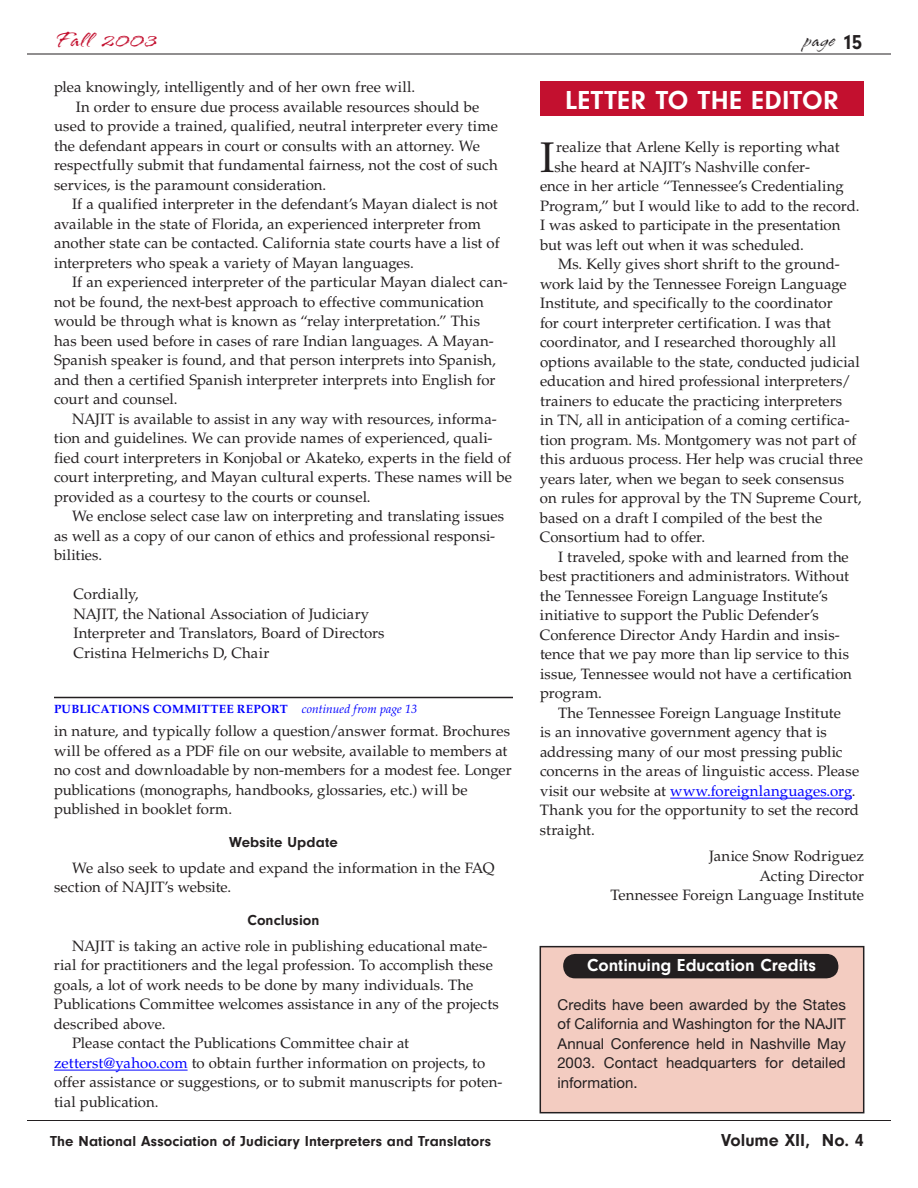
<style>
.page{position:relative;width:918px;height:1188px;background:#fff}
.page>*{position:absolute;margin:0;border:0;box-sizing:border-box;transform-origin:0 0}
.t1{font:42.9px "Palatino";color:#231f20}
.t2{font:700 27px "Neuzeit Gro T";letter-spacing:.015em;color:#fff}
.t3{font:24px "Arid ITC";letter-spacing:.005em;color:#c3102f}
.t4{font:21px "Arid ITC";color:#231f20}
.t5{font:700 18px "Neuzeit Gro T";color:#fff}
.t6{font:700 18px "Neuzeit Gro T";color:#231f20}
.t7{font:15px/19.5px "Palatino";color:#231f20}
.t8{font:15px/19.5px "Helvetica Neue";letter-spacing:.005em;color:#231f20;text-align:justify}
.t9{font:700 15px "Neuzeit Gro T";letter-spacing:.005em;color:#231f20}
.t10{font:15px "Palatino";color:#00f}
.t11{font:700 12px "Palatino";letter-spacing:.02em;color:#00f}
.s1{font-family:"Neuzeit Gro T";font-weight:700}
.s2{font-weight:400;font-style:italic}
.s3{color:#00f}
.s4{color:#231f20}
</style>
<div class="page">
<hr style="left:27px;top:54px;width:864px;height:1px;background:#231f20">
<hr style="left:27px;top:1120px;width:864px;height:1px;background:#231f20">
<hr style="left:54px;top:1070px;width:134px;height:1px;background:#00f">
<div style="left:540px;top:81px;width:324px;height:35px;background:#c3102f"></div>
<hr style="left:670px;top:798px;width:182px;height:1px;background:#00f">
<hr style="left:54px;top:697px;width:459px;height:1px;background:#231f20">
<div style="left:540px;top:947px;width:324px;height:166px;background:#f3ccc1"></div>
<div style="left:540px;top:946px;width:324px;height:167px;border:2px solid #231f20"></div>
<div style="left:563px;top:954px;width:275px;height:24px;background:#231f20"></div>
<h3 class="t3" style="left:56px;top:27px;width:103px">Fall 2003</h3>
<h3 class="t4" style="left:804px;top:29px;width:60px">page <span class="s1">15</span></h3>
<p class="t7" style="left:54px;top:78px;width:363px">plea knowingly, intelligently and of her own free will.</p>
<p class="t7" style="left:76px;top:97px;width:405px">In order to ensure due process available resources should be</p>
<p class="t7" style="left:54px;top:117px;width:445px">used to provide a trained, qualified, neutral interpreter every time</p>
<p class="t7" style="left:54px;top:136px;width:428px">the defendant appears in court or consults with an attorney. We</p>
<p class="t7" style="left:54px;top:156px;width:445px">respectfully submit that fundamental fairness, not the cost of such</p>
<p class="t7" style="left:54px;top:175px;width:274px">services, is the paramount consideration.</p>
<p class="t7" style="left:72px;top:195px;width:427px">If a qualified interpreter in the defendant’s Mayan dialect is not</p>
<p class="t7" style="left:54px;top:214px;width:428px">available in the state of Florida, an experienced interpreter from</p>
<p class="t7" style="left:54px;top:234px;width:447px">another state can be contacted. California state courts have a list of</p>
<p class="t7" style="left:54px;top:253px;width:361px">interpreters who speak a variety of Mayan languages.</p>
<p class="t7" style="left:72px;top:273px;width:437px">If an experienced interpreter of the particular Mayan dialect can-</p>
<p class="t7" style="left:54px;top:292px;width:431px">not be found, the next-best approach to effective communication</p>
<p class="t7" style="left:54px;top:312px;width:428px">would be through what is known as “relay interpretation.” This</p>
<p class="t7" style="left:54px;top:331px;width:441px">has been used before in cases of rare Indian languages. A Mayan-</p>
<p class="t7" style="left:54px;top:351px;width:443px">Spanish speaker is found, and that person interprets into Spanish,</p>
<p class="t7" style="left:54px;top:370px;width:443px">and then a certified Spanish interpreter interprets into English for</p>
<p class="t7" style="left:54px;top:390px;width:125px">court and counsel.</p>
<p class="t7" style="left:72px;top:409px;width:426px">NAJIT is available to assist in any way with resources, informa-</p>
<p class="t7" style="left:54px;top:429px;width:440px">tion and guidelines. We can provide names of experienced, quali-</p>
<p class="t7" style="left:54px;top:448px;width:459px">fied court interpreters in Konjobal or Akateko, experts in the field of</p>
<p class="t7" style="left:54px;top:468px;width:459px">court interpreting, and Mayan cultural experts. These names will be</p>
<p class="t7" style="left:54px;top:487px;width:318px">provided as a courtesy to the courts or counsel.</p>
<p class="t7" style="left:72px;top:507px;width:434px">We enclose select case law on interpreting and translating issues</p>
<p class="t7" style="left:54px;top:526px;width:443px">as well as a copy of our canon of ethics and professional responsi-</p>
<p class="t7" style="left:54px;top:546px;width:50px">bilities.</p>
<p class="t7" style="left:74px;top:585px;width:312px">Cordially,<br>NAJIT, the National Association of Judiciary Interpreter and Translators, Board of Directors Cristina Helmerichs D, Chair</p>
<p class="t11" style="left:54px;top:702px;width:365px">PUBLICATIONS COMMITTEE REPORT <span class="s2">continued from page 13</span></p>
<p class="t7" style="left:54px;top:722px;width:459px">in nature, and typically follow a question/answer format. Brochures will be offered as a PDF file on our website, available to members at no cost and downloadable by non-members for a modest fee. Longer publications (monographs, handbooks, glossaries, etc.) will be published in booklet form.</p>
<p class="t9" style="left:229px;top:834px;width:110px">Website Update</p>
<p class="t7" style="left:54px;top:858px;width:442px;text-indent:18px">We also seek to update and expand the information in the FAQ section of NAJIT’s website.</p>
<p class="t9" style="left:248px;top:912px;width:73px">Conclusion</p>
<p class="t7" style="left:72px;top:936px;width:417px">NAJIT is taking an active role in publishing educational mate-</p>
<p class="t7" style="left:54px;top:956px;width:440px">rial for practitioners and the legal profession. To accomplish these</p>
<p class="t7" style="left:54px;top:975px;width:421px">goals, a lot of work needs to be done by many individuals. The</p>
<p class="t7" style="left:54px;top:995px;width:446px">Publications Committee welcomes assistance in any of the projects</p>
<p class="t7" style="left:54px;top:1014px;width:113px">described above.</p>
<p class="t7" style="left:72px;top:1034px;width:339px">Please contact the Publications Committee chair at</p>
<p class="t7" style="left:54px;top:1053px;width:433px"><span class="s3">zetterst@yahoo.com</span> to obtain further information on projects, to</p>
<p class="t7" style="left:54px;top:1073px;width:450px">offer assistance or suggestions, or to submit manuscripts for poten-</p>
<p class="t7" style="left:54px;top:1092px;width:106px">tial publication.</p>
<h2 class="t2" style="left:565px;top:85px;width:275px">LETTER TO THE EDITOR</h2>
<h1 class="t1" style="left:540px;top:132px;width:16px">I</h1>
<p class="t7" style="left:556px;top:138px;width:285px">realize that Arlene Kelly is reporting what</p>
<p class="t7" style="left:554px;top:157px;width:257px">she heard at NAJIT’s Nashville confer-</p>
<p class="t7" style="left:540px;top:177px;width:305px">ence in her article “Tennessee’s Credentialing</p>
<p class="t7" style="left:540px;top:196px;width:321px">Program,” but I would like to add to the record.</p>
<p class="t7" style="left:540px;top:216px;width:302px">I was asked to participate in the presentation</p>
<p class="t7" style="left:540px;top:235px;width:265px">but was left out when it was scheduled.</p>
<p class="t7" style="left:558px;top:255px;width:283px">Ms. Kelly gives short shrift to the ground-</p>
<p class="t7" style="left:540px;top:274px;width:308px">work laid by the Tennessee Foreign Language</p>
<p class="t7" style="left:540px;top:294px;width:294px">Institute, and specifically to the coordinator</p>
<p class="t7" style="left:540px;top:313px;width:292px">for court interpreter certification. I was that</p>
<p class="t7" style="left:540px;top:333px;width:298px">coordinator, and I researched thoroughly all</p>
<p class="t7" style="left:540px;top:352px;width:321px">options available to the state, conducted judicial</p>
<p class="t7" style="left:540px;top:372px;width:313px">education and hired professional interpreters/</p>
<p class="t7" style="left:540px;top:391px;width:304px">trainers to educate the practicing interpreters</p>
<p class="t7" style="left:540px;top:411px;width:311px">in TN, all in anticipation of a coming certifica-</p>
<p class="t7" style="left:540px;top:430px;width:318px">tion program. Ms. Montgomery was not part of</p>
<p class="t7" style="left:540px;top:450px;width:325px">this arduous process. Her help was crucial three</p>
<p class="t7" style="left:540px;top:469px;width:306px">years later, when we began to seek consensus</p>
<p class="t7" style="left:540px;top:489px;width:323px">on rules for approval by the TN Supreme Court,</p>
<p class="t7" style="left:540px;top:508px;width:284px">based on a draft I compiled of the best the</p>
<p class="t7" style="left:540px;top:528px;width:167px">Consortium had to offer.</p>
<p class="t7" style="left:558px;top:547px;width:292px">I traveled, spoke with and learned from the</p>
<p class="t7" style="left:540px;top:567px;width:310px">best practitioners and administrators. Without</p>
<p class="t7" style="left:540px;top:586px;width:289px">the Tennessee Foreign Language Institute’s</p>
<p class="t7" style="left:540px;top:606px;width:280px">initiative to support the Public Defender’s</p>
<p class="t7" style="left:540px;top:625px;width:301px">Conference Director Andy Hardin and insis-</p>
<p class="t7" style="left:540px;top:645px;width:311px">tence that we pay more than lip service to this</p>
<p class="t7" style="left:540px;top:664px;width:314px">issue, Tennessee would not have a certification</p>
<p class="t7" style="left:540px;top:684px;width:63px">program.</p>
<p class="t7" style="left:558px;top:703px;width:284px">The Tennessee Foreign Language Institute</p>
<p class="t7" style="left:540px;top:723px;width:288px">is an innovative government agency that is</p>
<p class="t7" style="left:540px;top:742px;width:304px">addressing many of our most pressing public</p>
<p class="t7" style="left:540px;top:762px;width:321px">concerns in the areas of linguistic access. Please</p>
<p class="t10" style="left:540px;top:782px;width:317px"><span class="s4">visit our website at</span> www.foreignlanguages.org<span class="s4">.</span></p>
<p class="t7" style="left:540px;top:801px;width:321px">Thank you for the opportunity to set the record</p>
<p class="t7" style="left:540px;top:820px;width:56px">straight.</p>
<p class="t7" style="left:611px;top:847px;width:255px;text-align:right">Janice Snow Rodriguez<br>Acting Director<br>Tennessee Foreign Language Institute</p>
<p class="t5" style="left:587px;top:955px;width:230px">Continuing Education Credits</p>
<p class="t8" style="left:557px;top:994px;width:290px">Credits have been awarded by the States of California and Washington for the NAJIT Annual Conference held in Nashville May 2003. Contact headquarters for detailed information.</p>
<p class="t9" style="left:50px;top:1133px;width:443px">The National Association of Judiciary Interpreters and Translators</p>
<p class="t6" style="left:721px;top:1130px;width:144px">Volume XII, No. 4</p>
</div>
